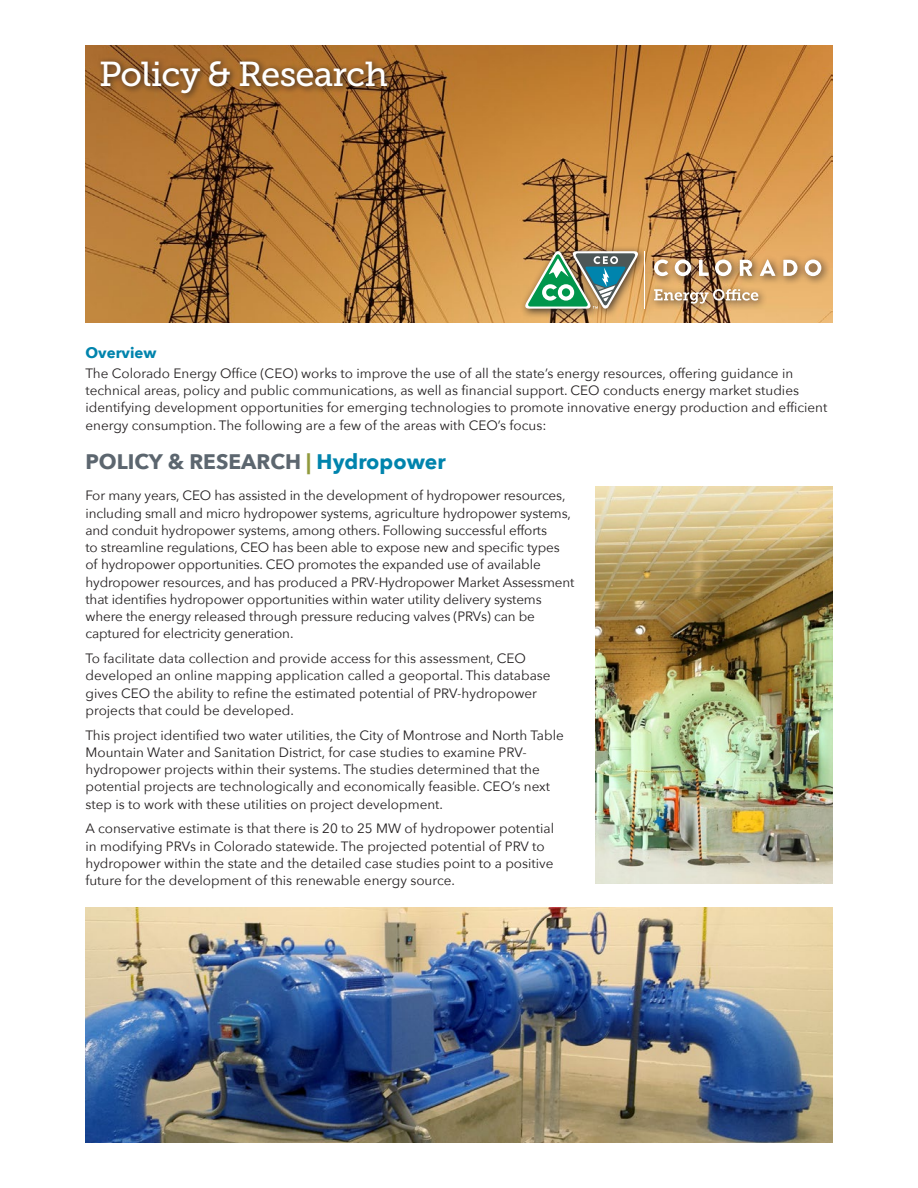
<style>
.page{position:relative;width:918px;height:1188px;background:#fff}
.page>*{position:absolute;margin:0;border:0;box-sizing:border-box;transform-origin:0 0}
.t1{font:34.5px "Museo Slab 500";letter-spacing:-.02em;color:#fff}
.t2{font:700 21px "Avenir Next";color:#5c666f}
.t3{font:700 15px "Avenir Next";color:#0084ad}
.t4{font:13.5px/17.2px "Avenir Next";color:#231f20}
.s1{color:#919a3d}
.s2{color:#0084ad}
</style>
<div class="page">
<img style="left:86px;top:45px;width:747px;height:277px">
<div style="left:97px;top:57px;width:298px;height:45px;background:#231f20;opacity:.82"></div>
<img style="left:86px;top:908px;width:746px;height:235px">
<div style="left:520px;top:245px;width:311px;height:74px;background:#231f20;opacity:.82"></div>
<svg style="left:654px;top:260px;width:14px;height:16px"></svg>
<svg style="left:675px;top:260px;width:16px;height:16px"></svg>
<svg style="left:699px;top:260px;width:10px;height:16px"></svg>
<svg style="left:715px;top:260px;width:17px;height:16px"></svg>
<svg style="left:740px;top:260px;width:12px;height:16px"></svg>
<svg style="left:783px;top:260px;width:15px;height:16px"></svg>
<svg style="left:805px;top:260px;width:16px;height:16px"></svg>
<svg style="left:760px;top:260px;width:15px;height:16px"></svg>
<svg style="left:654px;top:289px;width:104px;height:15px"></svg>
<hr style="left:644px;top:251px;width:1px;height:58px;background:#fff">
<img style="left:525px;top:251px;width:114px;height:58px">
<img style="left:596px;top:486px;width:236px;height:398px">
<h1 class="t1" style="left:99px;top:55px;width:290px">Policy &amp; Research</h1>
<p class="t3" style="left:86px;top:343px;width:73px">Overview</p>
<p class="t4" style="left:86px;top:365px;width:743px">The Colorado Energy Office (CEO) works to improve the use of all the state’s energy resources, offering guidance in technical areas, policy and public communications, as well as financial support. CEO conducts energy market studies identifying development opportunities for emerging technologies to promote innovative energy production and efficient energy consumption. The following are a few of the areas with CEO’s focus:</p>
<h2 class="t2" style="left:86px;top:449px;width:362px">POLICY &amp; RESEARCH <span class="s1">|</span> <span class="s2">Hydropower</span></h2>
<p class="t4" style="left:86px;top:487px;width:490px">For many years, CEO has assisted in the development of hydropower resources, including small and micro hydropower systems, agriculture hydropower systems, and conduit hydropower systems, among others. Following successful efforts<br>to streamline regulations, CEO has been able to expose new and specific types of hydropower opportunities. CEO promotes the expanded use of available hydropower resources, and has produced a PRV-Hydropower Market Assessment that identifies hydropower opportunities within water utility delivery systems where the energy released through pressure reducing valves (PRVs) can be captured for electricity generation.</p>
<p class="t4" style="left:86px;top:650px;width:467px">To facilitate data collection and provide access for this assessment, CEO developed an online mapping application called a geoportal. This database gives CEO the ability to refine the estimated potential of PRV-hydropower projects that could be developed.</p>
<p class="t4" style="left:86px;top:726px;width:480px">This project identified two water utilities, the City of Montrose and North Table Mountain Water and Sanitation District, for case studies to examine PRV&shy;hydropower projects within their systems. The studies determined that the potential projects are technologically and economically feasible. CEO’s next step is to work with these utilities on project development.</p>
<p class="t4" style="left:86px;top:820px;width:470px">A conservative estimate is that there is 20 to 25 MW of hydropower potential in modifying PRVs in Colorado statewide. The projected potential of PRV to hydropower within the state and the detailed case studies point to a positive future for the development of this renewable energy source.</p>
</div>
